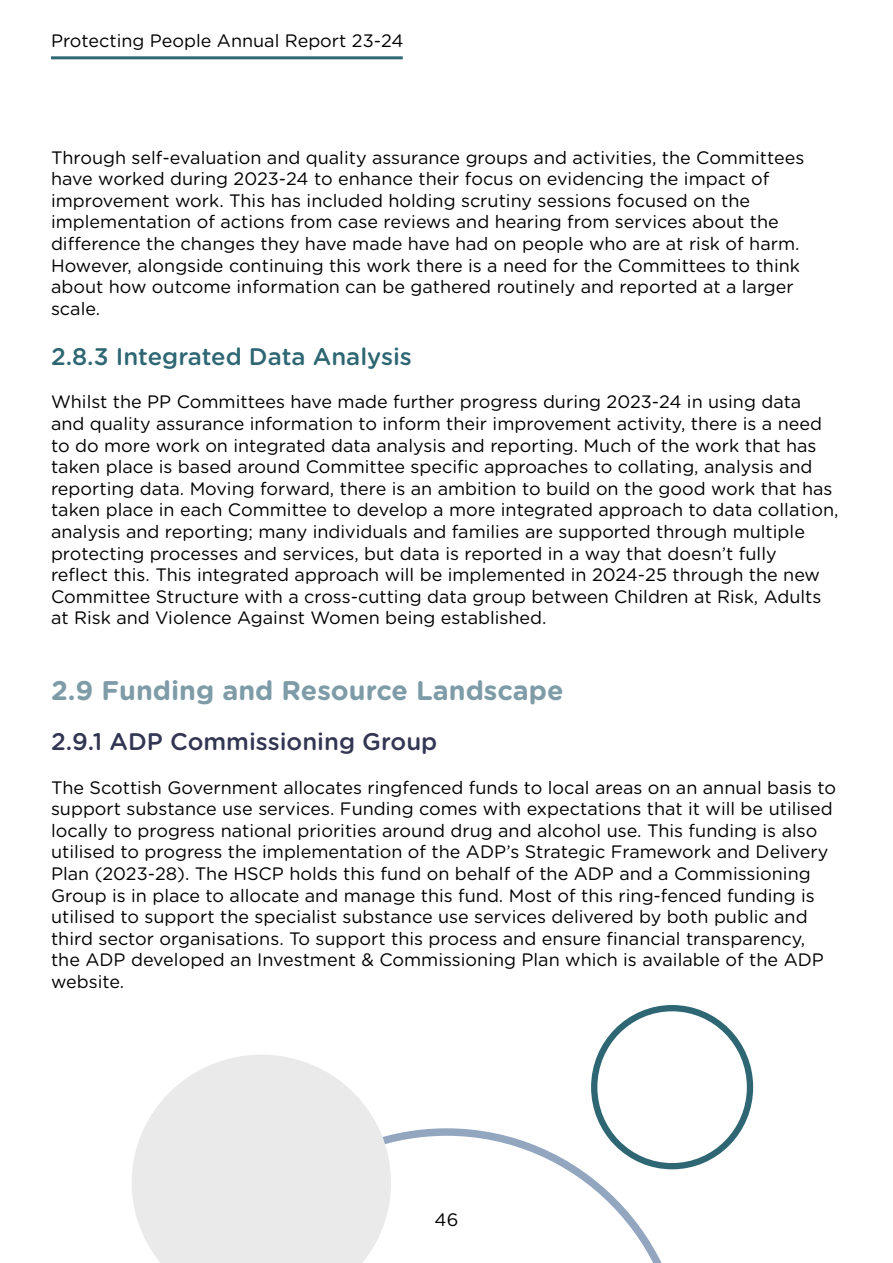
<style>
.page{position:relative;width:893px;height:1263px;background:#fff}
.page>*{position:absolute;margin:0;border:0;box-sizing:border-box;transform-origin:0 0}
.t1{font:700 27px "Gotham Rounded";color:#7e9ca8}
.t2{font:500 24px "Gotham Rounded";color:#2e6773}
.t3{font:500 24px "Gotham Rounded";color:#323653}
.t4{font:18px/21.6px "Gotham Rounded";color:#000}
</style>
<div class="page">
<hr style="left:51px;top:56px;width:352px;height:3px;background:#2d6873">
<svg style="left:391px;top:1128px;width:296px;height:135px"></svg>
<svg style="left:132px;top:1055px;width:259px;height:208px;fill:#eaeaeb"></svg>
<div style="left:591px;top:1005px;width:162px;height:164px;border:6px solid #2e6773;border-radius:50%"></div>
<p class="t4" style="left:51px;top:29px;width:354px">Protecting People Annual Report 23-24</p>
<p class="t4" style="left:51px;top:146px;width:755px">Through self-evaluation and quality assurance groups and activities, the Committees have worked during 2023-24 to enhance their focus on evidencing the impact of improvement work. This has included holding scrutiny sessions focused on the implementation of actions from case reviews and hearing from services about the difference the changes they have made have had on people who are at risk of harm.<br>However, alongside continuing this work there is a need for the Committees to think about how outcome information can be gathered routinely and reported at a larger scale.</p>
<h2 class="t2" style="left:51px;top:340px;width:362px">2.8.3 Integrated Data Analysis</h2>
<p class="t4" style="left:51px;top:390px;width:789px">Whilst the PP Committees have made further progress during 2023-24 in using data and quality assurance information to inform their improvement activity, there is a need to do more work on integrated data analysis and reporting. Much of the work that has taken place is based around Committee specific approaches to collating, analysis and reporting data. Moving forward, there is an ambition to build on the good work that has taken place in each Committee to develop a more integrated approach to data collation, analysis and reporting; many individuals and families are supported through multiple protecting processes and services, but data is reported in a way that doesn’t fully<br>reflect this. This integrated approach will be implemented in 2024-25 through the new Committee Structure with a cross-cutting data group between Children at Risk, Adults at Risk and Violence Against Women being established.</p>
<h1 class="t1" style="left:51px;top:671px;width:514px">2.9 Funding and Resource Landscape</h1>
<h2 class="t3" style="left:51px;top:725px;width:388px">2.9.1 ADP Commissioning Group</h2>
<p class="t4" style="left:51px;top:776px;width:787px">The Scottish Government allocates ringfenced funds to local areas on an annual basis to support substance use services. Funding comes with expectations that it will be utilised locally to progress national priorities around drug and alcohol use. This funding is also utilised to progress the implementation of the ADP’s Strategic Framework and Delivery Plan (2023-28). The HSCP holds this fund on behalf of the ADP and a Commissioning Group is in place to allocate and manage this fund. Most of this ring-fenced funding is utilised to support the specialist substance use services delivered by both public and third sector organisations. To support this process and ensure financial transparency, the ADP developed an Investment &amp; Commissioning Plan which is available of the ADP website.</p>
<p class="t4" style="left:435px;top:1208px;width:25px">46</p>
</div>
